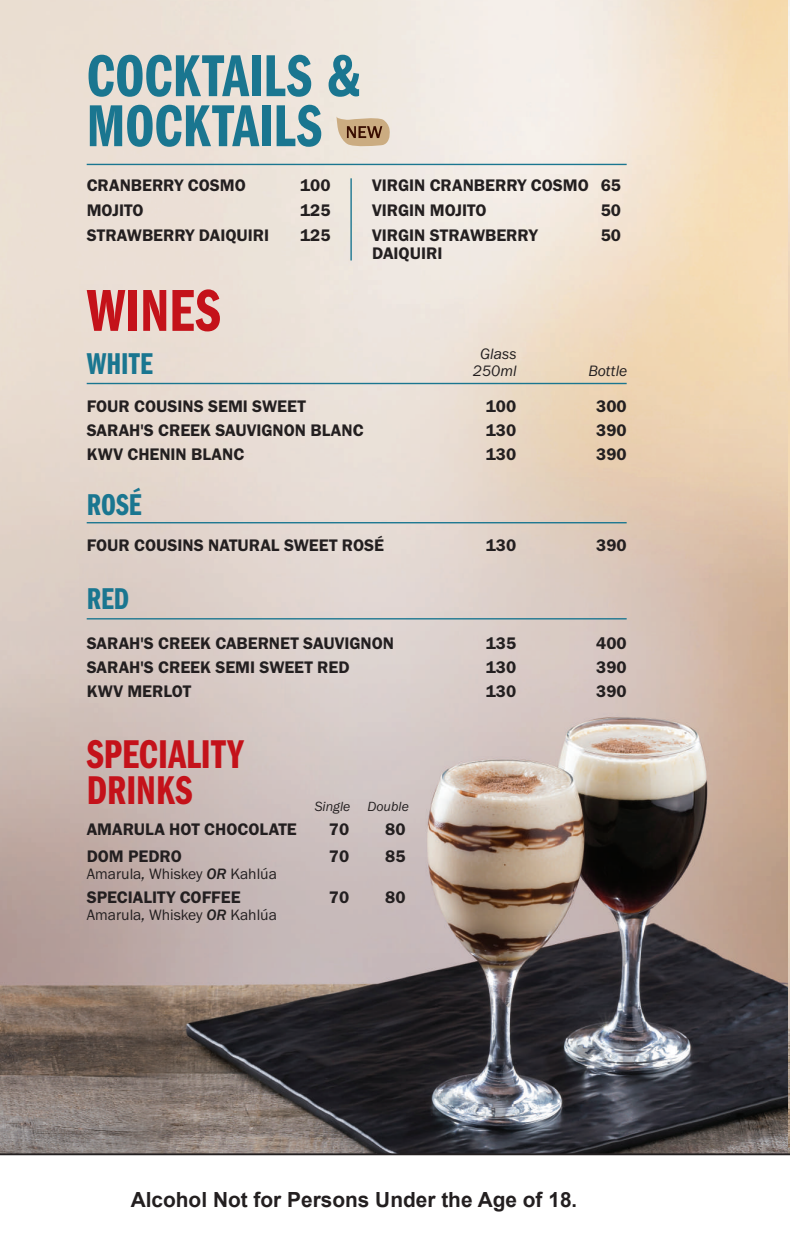
<style>
.page{position:relative;width:790px;height:1252px;background:#fff}
.page>*{position:absolute;margin:0;border:0;box-sizing:border-box;transform-origin:0 0}
.t1{font:61.12px/50px "Franklin Gothic URW Com Dem";color:#1a7690}
.t2{font:61.12px "Franklin Gothic URW Com Dem";color:#c4121a}
.t3{font:41.5px/36.4px "Franklin Gothic URW Com Dem";color:#c4121a}
.t4{font:31.12px "Franklin Gothic URW Com Dem";color:#1a7690}
.t5{font:700 20.88px "Arial";color:#231f20}
.t6{font:17.38px/24.9px "Franklin Gothic URW Dem";color:#231f20}
.t7{font:15.62px "Franklin Gothic URW Boo";color:#231f20}
.t8{font:15.62px/17.4px "Franklin Gothic URW Boo Ita";color:#231f20;text-align:center}
.t9{font:13.75px "Franklin Gothic URW Boo Ita";color:#231f20}
.s1{font-family:"Franklin Gothic URW Med Ita"}
.s2{font-size:20px}
</style>
<div class="page">
<img style="left:0;top:0;width:788px;height:1153px">
<img style="left:788px;top:1px;width:2px;height:1152px">
<hr style="left:87px;top:383px;width:540px;height:1px;background:#1a7690">
<hr style="left:87px;top:522px;width:540px;height:1px;background:#1a7690">
<hr style="left:87px;top:618px;width:540px;height:1px;background:#1a7690">
<svg style="left:0;top:1153px;width:790px;height:3px;background:#625e5f"></svg>
<hr style="left:87px;top:164px;width:540px;height:1px;background:#1a7690">
<svg style="left:336px;top:116px;width:54px;height:32px;background:#c3a88a"></svg>
<hr style="left:350px;top:178px;width:2px;height:82px;background:#1a7690">
<h1 class="t1" style="left:87px;top:47px;width:275px">COCKTAILS &amp;<br>MOCKTAILS</h1>
<p class="t6" style="left:87px;top:173px;width:161px">CRANBERRY COSMO</p>
<p class="t6" style="left:300px;top:173px;width:32px">100</p>
<p class="t6" style="left:87px;top:198px;width:58px">MOJITO</p>
<p class="t6" style="left:300px;top:198px;width:32px">125</p>
<p class="t6" style="left:87px;top:222px;width:184px">STRAWBERRY DAIQUIRI</p>
<p class="t6" style="left:300px;top:222px;width:32px">125</p>
<h1 class="t2" style="left:87px;top:268px;width:135px">WINES</h1>
<p class="t6" style="left:372px;top:173px;width:250px">VIRGIN CRANBERRY COSMO 65<br>VIRGIN MOJITO</p>
<p class="t6" style="left:601px;top:198px;width:22px">50</p>
<p class="t6" style="left:372px;top:222px;width:167px">VIRGIN STRAWBERRY</p>
<p class="t6" style="left:601px;top:222px;width:22px">50</p>
<p class="t6" style="left:372px;top:240px;width:72px">DAIQUIRI</p>
<h3 class="t4" style="left:87px;top:341px;width:68px">WHITE</h3>
<p class="t8" style="left:473px;top:344px;width:45px">Glass<br>250ml</p>
<p class="t8" style="left:588px;top:362px;width:41px">Bottle</p>
<p class="t6" style="left:87px;top:393px;width:221px">FOUR COUSINS SEMI SWEET</p>
<p class="t6" style="left:486px;top:393px;width:32px">100</p>
<p class="t6" style="left:596px;top:393px;width:32px">300</p>
<p class="t6" style="left:87px;top:417px;width:278px">SARAH'S CREEK SAUVIGNON BLANC</p>
<p class="t6" style="left:486px;top:417px;width:32px">130</p>
<p class="t6" style="left:596px;top:417px;width:32px">390</p>
<p class="t6" style="left:87px;top:441px;width:159px">KWV CHENIN BLANC</p>
<p class="t6" style="left:486px;top:441px;width:32px">130</p>
<p class="t6" style="left:596px;top:441px;width:32px">390</p>
<h3 class="t4" style="left:87px;top:482px;width:56px">ROSÉ</h3>
<p class="t6" style="left:87px;top:532px;width:299px">FOUR COUSINS NATURAL SWEET ROSÉ</p>
<p class="t6" style="left:486px;top:532px;width:32px">130</p>
<p class="t6" style="left:596px;top:532px;width:32px">390</p>
<h3 class="t4" style="left:87px;top:577px;width:44px">RED</h3>
<p class="t6" style="left:87px;top:630px;width:309px">SARAH'S CREEK CABERNET SAUVIGNON</p>
<p class="t6" style="left:486px;top:630px;width:32px">135</p>
<p class="t6" style="left:596px;top:630px;width:32px">400</p>
<p class="t6" style="left:87px;top:654px;width:264px">SARAH'S CREEK SEMI SWEET RED</p>
<p class="t6" style="left:486px;top:654px;width:32px">130</p>
<p class="t6" style="left:596px;top:654px;width:32px">390</p>
<p class="t6" style="left:87px;top:678px;width:106px">KWV MERLOT</p>
<p class="t6" style="left:486px;top:678px;width:32px">130</p>
<p class="t6" style="left:596px;top:678px;width:32px">390</p>
<h2 class="t3" style="left:87px;top:733px;width:159px">SPECIALITY<br>DRINKS</h2>
<p class="t6" style="left:87px;top:816px;width:212px">AMARULA HOT CHOCOLATE</p>
<p class="t6" style="left:329px;top:816px;width:22px">70</p>
<p class="t6" style="left:385px;top:816px;width:22px">80</p>
<p class="t6" style="left:87px;top:842px;width:97px">DOM PEDRO</p>
<p class="t6" style="left:329px;top:842px;width:22px">70</p>
<p class="t6" style="left:385px;top:842px;width:22px">85</p>
<p class="t7" style="left:87px;top:863px;width:192px">Amarula<span class="s1">,</span> Whiskey <span class="s1">OR</span> Kahlúa</p>
<p class="t6" style="left:87px;top:883px;width:155px">SPECIALITY COFFEE</p>
<p class="t6" style="left:329px;top:883px;width:22px">70</p>
<p class="t6" style="left:385px;top:883px;width:22px">80</p>
<p class="t7" style="left:87px;top:904px;width:192px">Amarula<span class="s1">,</span> Whiskey <span class="s1">OR</span> Kahlúa</p>
<p class="t9" style="left:315px;top:797px;width:37px">Single</p>
<p class="t9" style="left:367px;top:797px;width:43px">Double</p>
<p class="t5" style="left:131px;top:1185px;width:448px">Alcohol Not for Persons Under the Age of 18<span class="s2">.</span></p>
</div>
